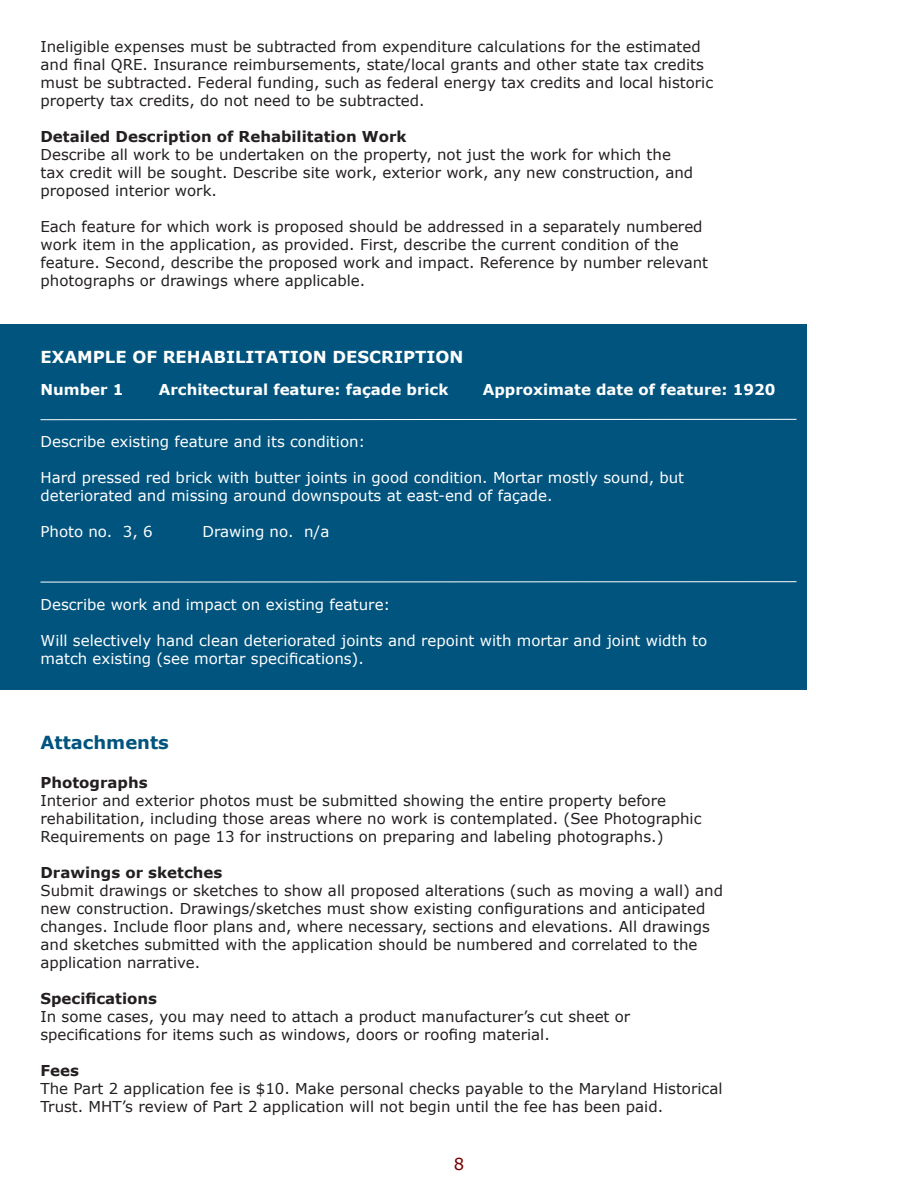
<style>
.page{position:relative;width:918px;height:1188px;background:#fff}
.page>*{position:absolute;margin:0;border:0;box-sizing:border-box;transform-origin:0 0}
.t1{font:700 18px "Verdana";color:#00547e}
.t2{font:700 16.5px "Verdana";color:#fff}
.t3{font:16.5px "Verdana";color:#790000}
.t4{font:15px/18px "Verdana";color:#231f20}
.t5{font:15px/18px "Verdana";color:#fff}
.t6{font:700 15px "Verdana";color:#231f20}
.t7{font:700 15px "Verdana";color:#fff}
</style>
<div class="page">
<div style="left:0;top:324px;width:807px;height:365px;background:#00547e"></div>
<hr style="left:40px;top:581px;width:756px;height:1px;background:#fff">
<hr style="left:40px;top:419px;width:756px;height:1px;background:#fff">
<p class="t4" style="left:40px;top:37px;width:674px">Ineligible expenses must be subtracted from expenditure calculations for the estimated and final QRE. Insurance reimbursements, state/local grants and other state tax credits must be subtracted. Federal funding, such as federal energy tax credits and local historic property tax credits, do not need to be subtracted.</p>
<p class="t6" style="left:40px;top:126px;width:368px">Detailed Description of Rehabilitation Work</p>
<p class="t4" style="left:40px;top:145px;width:654px">Describe all work to be undertaken on the property, not just the work for which the tax credit will be sought. Describe site work, exterior work, any new construction, and proposed interior work.</p>
<p class="t4" style="left:40px;top:217px;width:669px">Each feature for which work is proposed should be addressed in a separately numbered work item in the application, as provided. First, describe the current condition of the feature. Second, describe the proposed work and impact. Reference by number relevant photographs or drawings where applicable.</p>
<p class="t2" style="left:40px;top:345px;width:424px">EXAMPLE OF REHABILITATION DESCRIPTION</p>
<p class="t7" style="left:40px;top:379px;width:84px">Number 1</p>
<p class="t7" style="left:159px;top:379px;width:291px">Architectural feature: façade brick</p>
<p class="t7" style="left:483px;top:379px;width:294px">Approximate date of feature: 1920</p>
<p class="t5" style="left:40px;top:433px;width:326px">Describe existing feature and its condition:</p>
<p class="t5" style="left:40px;top:469px;width:645px">Hard pressed red brick with butter joints in good condition. Mortar mostly sound, but deteriorated and missing around downspouts at east-end of façade.</p>
<p class="t5" style="left:40px;top:523px;width:114px">Photo no. 3, 6</p>
<p class="t5" style="left:202px;top:523px;width:128px">Drawing no. n/a</p>
<p class="t5" style="left:40px;top:595px;width:351px">Describe work and impact on existing feature:</p>
<p class="t5" style="left:40px;top:631px;width:668px">Will selectively hand clean deteriorated joints and repoint with mortar and joint width to match existing (see mortar specifications).</p>
<p class="t1" style="left:40px;top:729px;width:130px">Attachments</p>
<p class="t6" style="left:40px;top:772px;width:109px">Photographs</p>
<p class="t4" style="left:40px;top:792px;width:663px">Interior and exterior photos must be submitted showing the entire property before rehabilitation, including those areas where no work is contemplated. (See Photographic<br>Requirements on page 13 for instructions on preparing and labeling photographs.)</p>
<p class="t6" style="left:40px;top:862px;width:183px">Drawings or sketches</p>
<p class="t4" style="left:40px;top:882px;width:684px">Submit drawings or sketches to show all proposed alterations (such as moving a wall) and new construction. Drawings/sketches must show existing configurations and anticipated changes. Include floor plans and, where necessary, sections and elevations. All drawings and sketches submitted with the application should be numbered and correlated to the application narrative.</p>
<p class="t6" style="left:40px;top:988px;width:118px">Specifications</p>
<p class="t4" style="left:40px;top:1008px;width:591px">In some cases, you may need to attach a product manufacturer’s cut sheet or specifications for items such as windows, doors or roofing material.</p>
<p class="t6" style="left:40px;top:1060px;width:40px">Fees</p>
<p class="t4" style="left:40px;top:1080px;width:684px">The Part 2 application fee is $10. Make personal checks payable to the Maryland Historical<br>Trust. MHT’s review of Part 2 application will not begin until the fee has been paid.</p>
<p class="t3" style="left:454px;top:1153px;width:12px">8</p>
</div>
